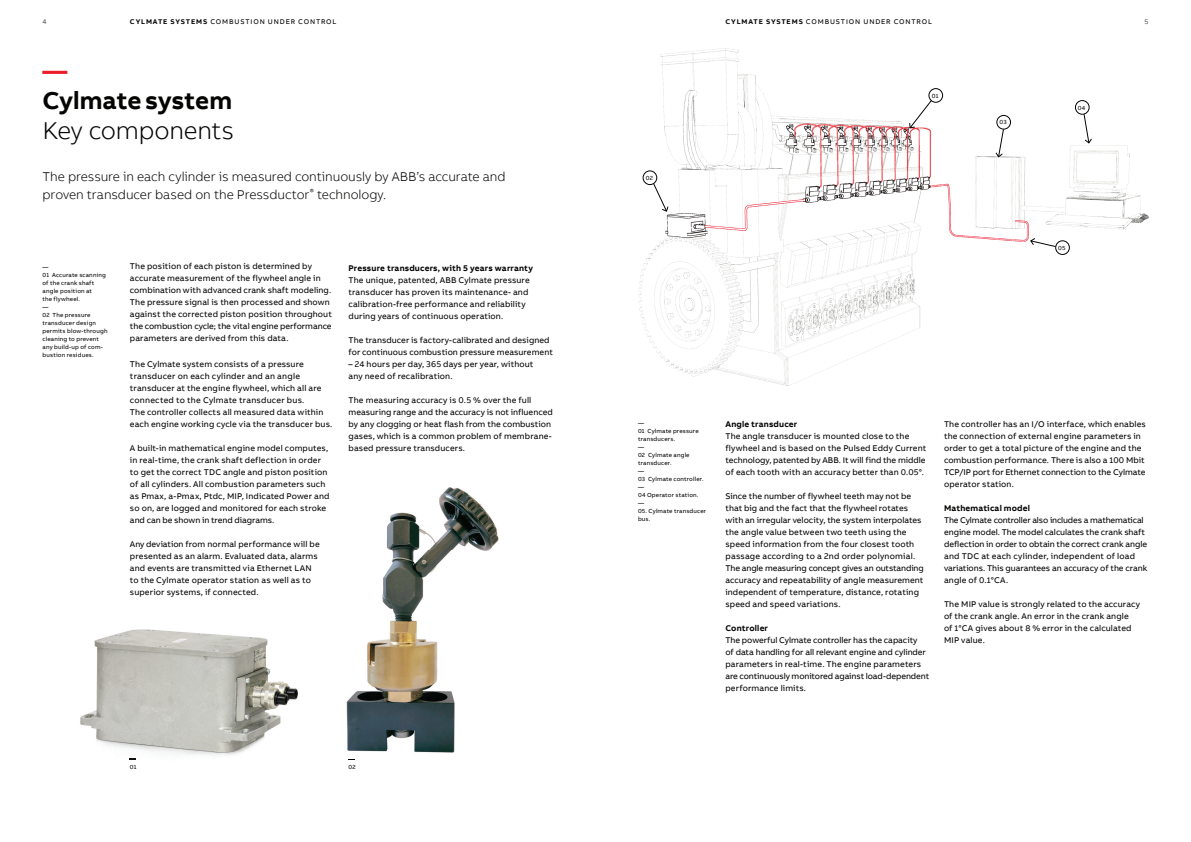
<style>
.page{position:relative;width:1191px;height:842px;background:#fff}
.page>*{position:absolute;margin:0;border:0;box-sizing:border-box;transform-origin:0 0}
.t1{font:700 25px "AB Bvoice";letter-spacing:-.005em;color:#040503}
.t2{font:300 25px "AB Bvoice";letter-spacing:-.01em;color:#040503}
.t3{font:700 25px "AB Bvoice";color:#ed1e2b}
.t4{font:300 13px/18px "AB Bvoice";letter-spacing:-.005em;color:#040503}
.t5{font:8.5px/12px "AB Bvoice";letter-spacing:.01em;color:#040503}
.t6{font:8.5px/12px "AB Bvoice";letter-spacing:-.01em;color:#040503}
.t7{font:700 8.5px "AB Bvoice";letter-spacing:.02em;color:#040503}
.t8{font:7px "AB Bvoice";letter-spacing:.125em;color:#040503}
.t9{font:300 7px "AB Bvoice";color:#040503}
.t10{font:6px/8px "AB Bvoice";letter-spacing:.025em;color:#040503}
.s1{font-weight:700}
</style>
<div class="page">
<img style="left:80px;top:630px;width:218px;height:130px">
<img style="left:638px;top:49px;width:510px;height:336px">
<svg style="left:909px;top:100px;width:23px;height:28px"></svg>
<svg style="left:995px;top:129px;width:9px;height:28px"></svg>
<svg style="left:1083px;top:114px;width:9px;height:30px"></svg>
<svg style="left:1030px;top:238px;width:26px;height:9px"></svg>
<svg style="left:653px;top:183px;width:15px;height:29px"></svg>
<img style="left:346px;top:487px;width:153px;height:273px">
<div style="left:928px;top:88px;width:15px;height:15px;border:1px solid #040503;border-radius:50%"></div>
<div style="left:996px;top:115px;width:14px;height:14px;border:1px solid #040503;border-radius:50%"></div>
<div style="left:1075px;top:100px;width:14px;height:14px;border:1px solid #040503;border-radius:50%"></div>
<div style="left:1055px;top:241px;width:14px;height:14px;border:1px solid #040503;border-radius:50%"></div>
<div style="left:643px;top:171px;width:14px;height:14px;border:1px solid #040503;border-radius:50%"></div>
<p class="t9" style="left:43px;top:17px;width:6px">4</p>
<p class="t8" style="left:130px;top:17px;width:208px"><span class="s1">CYLMATE SYSTEMS</span> COMBUSTION UNDER CONTROL</p>
<p class="t8" style="left:725px;top:17px;width:208px"><span class="s1">CYLMATE SYSTEMS</span> COMBUSTION UNDER CONTROL</p>
<p class="t9" style="left:1144px;top:17px;width:5px">5</p>
<h1 class="t3" style="left:43px;top:54px;width:26px">—</h1>
<h1 class="t1" style="left:43px;top:84px;width:191px">Cylmatesystem</h1>
<h1 class="t2" style="left:43px;top:116px;width:193px">Key components</h1>
<h2 class="t4" style="left:43px;top:167px;width:464px">The pressure in each cylinder is measured continuously by ABB’s accurate and proven transducer based on the Pressductor<sup>®</sup> technology.</h2>
<p class="t10" style="left:43px;top:263px;width:67px">—<br>01 Accurate scanning of the crank shaft angle position at<br>the flywheel.<br>—<br>02 The pressure transducer design permits blow-through cleaning to prevent any build-up of com&shy;bustion residues.</p>
<p class="t5" style="left:130px;top:260px;width:203px">The position of each piston is determined by accurate measurement of the flywheel angle in combination with advanced crank shaft modeling.<br>The pressure signal is then processed and shown against the corrected piston position throughout the combustion cycle; the vital engine performance parameters are derived from this data.</p>
<p class="t5" style="left:130px;top:358px;width:204px">The Cylmate system consists of a pressure transducer on each cylinder and an angle transducer at the engine flywheel, which all are connected to the Cylmate transducer bus.<br>The controller collects all measured data within each engine working cycle via the transducer bus.</p>
<p class="t5" style="left:130px;top:442px;width:201px">A built-in mathematical engine model computes, in real-time, the crank shaft deflection in order to get the correct TDC angle and piston position of all cylinders. All combustion parameters such as Pmax, a-Pmax, Ptdc, MIP, Indicated Power and so on, are logged and monitored for each stroke and can be shown in trend diagrams.</p>
<p class="t5" style="left:130px;top:538px;width:191px">Any deviation from normal performance will be presented as an alarm. Evaluated data, alarms and events are transmitted via Ethernet LAN to the Cylmate operator station as well as to superior systems, if connected.</p>
<p class="t7" style="left:348px;top:262px;width:186px">Pressure transducers, with 5 years warranty</p>
<p class="t5" style="left:348px;top:274px;width:183px">The unique, patented, ABB Cylmate pressure transducer has proven its maintenance- and calibration-free performance and reliability during years of continuous operation.</p>
<p class="t5" style="left:348px;top:334px;width:206px">The transducer is factory-calibrated and designed for continuous combustion pressure measurement</p>
<p class="t5" style="left:348px;top:358px;width:186px">– 24 hours per day, 365 days per year, without any need of recalibration.</p>
<p class="t5" style="left:348px;top:394px;width:206px">The measuring accuracy is 0.5 % over the full measuring range and the accuracy is not influenced by any clogging or heat flash from the combustion gases, which is a common problem of membrane&shy;based pressure transducers.</p>
<p class="t10" style="left:130px;top:763px;width:8px">01</p>
<p class="t10" style="left:348px;top:763px;width:9px">02</p>
<p class="t10" style="left:646px;top:174px;width:9px">02</p>
<p class="t10" style="left:932px;top:92px;width:8px">01</p>
<p class="t10" style="left:999px;top:118px;width:9px">03</p>
<p class="t10" style="left:1077px;top:104px;width:9px">04</p>
<p class="t10" style="left:1058px;top:244px;width:9px">05</p>
<p class="t10" style="left:638px;top:419px;width:67px">—<br>01 Cylmate pressure transducers.<br>—<br>02 Cylmate angle transducer.<br>—<br>03 Cylmate controller. —<br>04 Operator station. —</p>
<p class="t10" style="left:638px;top:507px;width:70px">05. Cylmate transducer bus.</p>
<p class="t7" style="left:725px;top:418px;width:73px">Angle transducer</p>
<p class="t5" style="left:725px;top:430px;width:202px">The angle transducer is mounted close to the flywheel and is based on the Pulsed Eddy Current technology, patented by ABB. It will find the middle of each tooth with an accuracy better than 0.05°.</p>
<p class="t5" style="left:725px;top:490px;width:200px">Since the number of flywheel teeth may not be that big and the fact that the flywheel rotates with an irregular velocity, the system interpolates the angle value between two teeth using the speed information from the four closest tooth passage according to a 2nd order polynomial.<br>The angle measuring concept gives an outstanding accuracy and repeatability of angle measurement independent of temperature, distance, rotating speed and speed variations.</p>
<p class="t7" style="left:725px;top:622px;width:44px">Controller</p>
<p class="t6" style="left:725px;top:634px;width:205px">The powerful Cylmate controller has the capacity<br>of data handling for all relevant engine and cylinder parameters in real-time. The engine parameters are continuously monitored against load-dependent performance limits.</p>
<p class="t5" style="left:944px;top:418px;width:203px">The controller has an I/O interface, which enables the connection of external engine parameters in order to get a total picture of the engine and the combustion performance. There is also a 100 Mbit TCP/IP port for Ethernet connection to the Cylmate operator station.</p>
<p class="t7" style="left:944px;top:502px;width:87px">Mathematical model</p>
<p class="t6" style="left:944px;top:514px;width:205px">The Cylmate controller also includes a mathematical engine model. The model calculates the crank shaft deflection in order to obtain the correct crank angle and TDC at each cylinder, independent of load variations. This guarantees an accuracy of the crank angle of 0.1°CA.</p>
<p class="t5" style="left:944px;top:598px;width:197px">The MIP value is strongly related to the accuracy of the crank angle. An error in the crank angle<br>of 1°CA gives about 8 % error in the calculated MIP value.</p>
</div>
